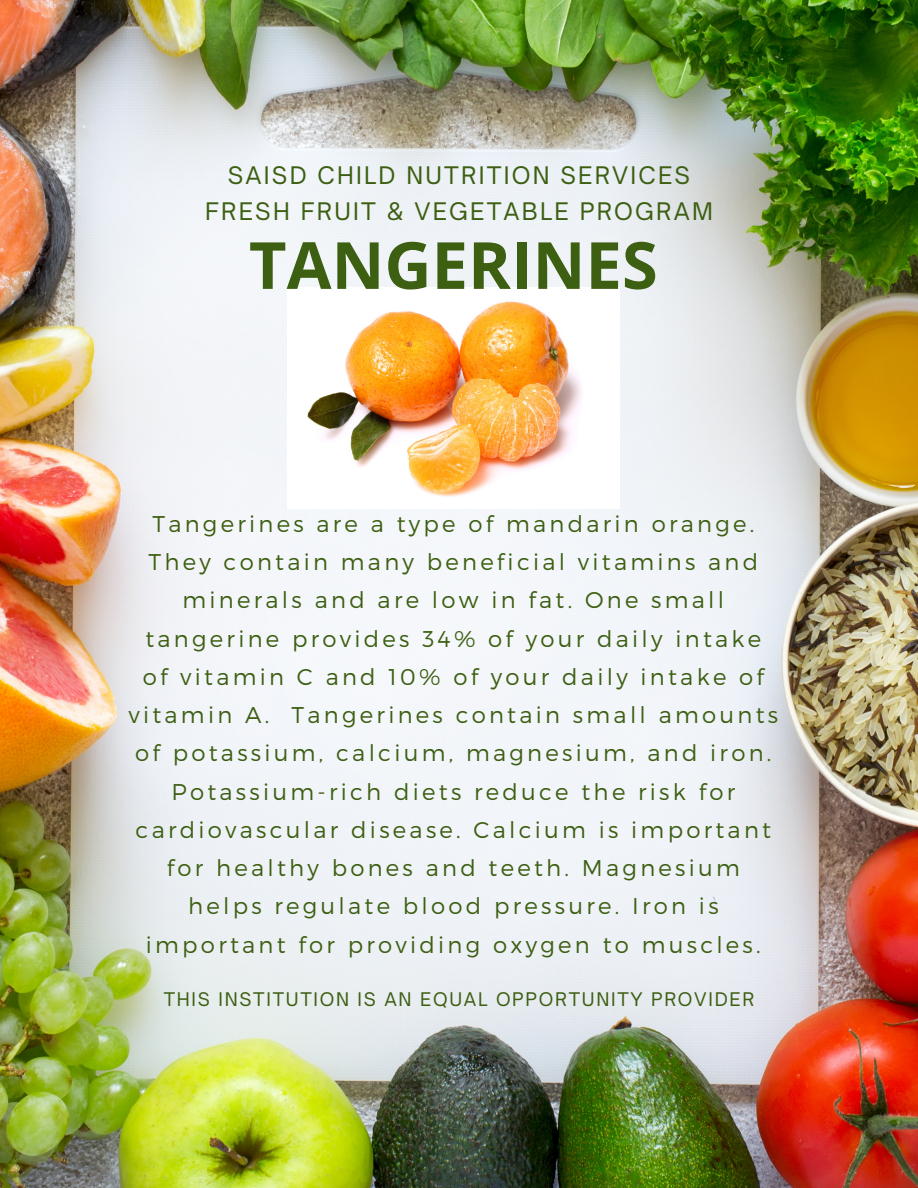
<style>
.page{position:relative;width:918px;height:1188px;background:#fff}
.page>*{position:absolute;margin:0;border:0;box-sizing:border-box;transform-origin:0 0}
.t1{font:700 65.1px "Open Sans";color:#3d5f12}
.t2{font:23.25px "Open Sauce One";letter-spacing:.095em;color:#3d5f12}
.t3{font:300 22.8px/38.2px "Montserrat";letter-spacing:.145em;color:#3d5f12;text-align:center}
.t4{font:18px "Open Sauce One";letter-spacing:.095em;color:#3d5f12}
</style>
<div class="page">
<img style="left:0;top:0;width:918px;height:1188px">
<img style="left:287px;top:287px;width:332px;height:222px">
<p class="t2" style="left:228px;top:161px;width:464px">SAISD CHILD NUTRITION SERVICES</p>
<p class="t2" style="left:205px;top:197px;width:509px">FRESH FRUIT &amp; VEGETABLE PROGRAM</p>
<p class="t1" style="left:249px;top:219px;width:410px">TANGERINES</p>
<p class="t3" style="left:128px;top:504px;width:651px">Tangerines are a type of mandarin orange.<br>They contain many beneficial vitamins and minerals and are low in fat. One small tangerine provides 34% of your daily intake<br>of vitamin C and 10% of your daily intake of vitamin A. Tangerines contain small amounts of potassium, calcium, magnesium, and iron.<br>Potassium-rich diets reduce the risk for cardiovascular disease. Calcium is important for healthy bones and teeth. Magnesium helps regulate blood pressure. Iron is important for providing oxygen to muscles.</p>
<p class="t4" style="left:164px;top:988px;width:592px">THIS INSTITUTION IS AN EQUAL OPPORTUNITY PROVIDER</p>
</div>
